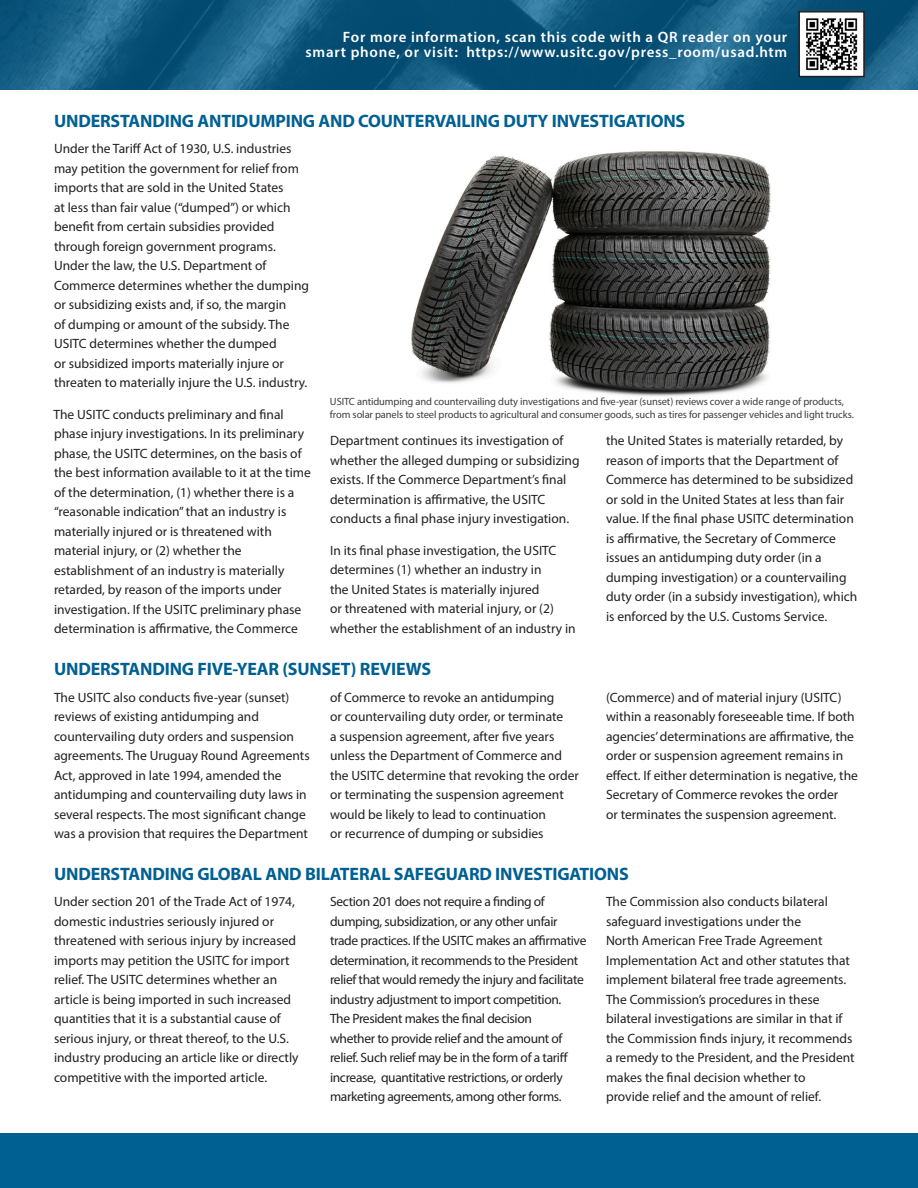
<style>
.page{position:relative;width:918px;height:1188px;background:#fff}
.page>*{position:absolute;margin:0;border:0;box-sizing:border-box;transform-origin:0 0}
.sub_head_span2{font:700 18px "Myriad Pro";letter-spacing:-.01em;color:#006092}
.sub_head_span{font:700 18px "Myriad Pro";letter-spacing:-.01em;color:#006092}
.url{font:600 15px/15px "Myriad Pro";letter-spacing:.05em;color:#fff;text-align:right}
.body_p2{font:13.5px/19.5px "Myriad Pro";color:#231f20}
.body_p2-2{font:13.5px/19.5px "Myriad Pro";letter-spacing:-.025em;color:#231f20}
.t1{font:10.5px/12.6px "Myriad Pro";letter-spacing:-.01em;color:#3e3e3f}
</style>
<div class="page">
<svg style="left:0;top:0;width:918px;height:90px;background:#11597e"></svg>
<img style="left:801px;top:14px;width:61px;height:60px">
<div style="left:798px;top:11px;width:67px;height:66px;border:2px solid #231f20"></div>
<div style="left:0;top:1133px;width:918px;height:55px;background:#006092"></div>
<img style="left:411px;top:151px;width:360px;height:245px">
<p class="url" style="left:306px;top:29px;width:483px">For more information, scan this code with a QR reader on your smart phone, or visit: https://www.usitc.gov/press_room/usad.htm</p>
<h4 class="sub_head_span" style="left:54px;top:109px;width:633px">UNDERSTANDING ANTIDUMPING AND COUNTERVAILING DUTY INVESTIGATIONS</h4>
<h4 class="body_p2" style="left:54px;top:139px;width:257px">Under the Tariff Act of 1930, U.S. industries may petition the government for relief from imports that are sold in the United States<br>at less than fair value (“dumped”) or which benefit from certain subsidies provided through foreign government programs.<br>Under the law, the U.S. Department of Commerce determines whether the dumping or subsidizing exists and, if so, the margin<br>of dumping or amount of the subsidy. The USITC determines whether the dumped<br>or subsidized imports materially injure or threaten to materially injure the U.S. industry.</h4>
<h4 class="body_p2" style="left:53px;top:404px;width:259px">The USITC conducts preliminary and final phase injury investigations. In its preliminary phase, the USITC determines, on the basis of the best information available to it at the time of the determination, (1) whether there is a “reasonable indication” that an industry is materially injured or is threatened with material injury, or (2) whether the establishment of an industry is materially retarded, by reason of the imports under investigation. If the USITC preliminary phase determination is affirmative, the Commerce</h4>
<p class="t1" style="left:330px;top:395px;width:525px">USITC antidumping and countervailing duty investigations and five-year (sunset) reviews cover a wide range of products, from solar panels to steel products to agricultural and consumer goods, such as tires for passenger vehicles and light trucks.</p>
<h4 class="body_p2" style="left:330px;top:431px;width:251px">Department continues its investigation of whether the alleged dumping or subsidizing exists. If the Commerce Department’s final determination is affirmative, the USITC conducts a final phase injury investigation.</h4>
<h4 class="body_p2" style="left:330px;top:540px;width:247px">In its final phase investigation, the USITC determines (1) whether an industry in<br>the United States is materially injured<br>or threatened with material injury, or (2) whether the establishment of an industry in</h4>
<h4 class="body_p2" style="left:606px;top:431px;width:253px">the United States is materially retarded, by reason of imports that the Department of Commerce has determined to be subsidized or sold in the United States at less than fair value. If the final phase USITC determination is affirmative, the Secretary of Commerce issues an antidumping duty order (in a dumping investigation) or a countervailing duty order (in a subsidy investigation), which is enforced by the U.S. Customs Service.</h4>
<h5 class="sub_head_span2" style="left:54px;top:657px;width:379px">UNDERSTANDING FIVE-YEAR (SUNSET) REVIEWS</h5>
<h4 class="body_p2" style="left:54px;top:687px;width:257px">The USITC also conducts five-year (sunset) reviews of existing antidumping and countervailing duty orders and suspension agreements. The Uruguay Round Agreements Act, approved in late 1994, amended the antidumping and countervailing duty laws in several respects. The most significant change was a provision that requires the Department</h4>
<h4 class="body_p2" style="left:330px;top:687px;width:251px">of Commerce to revoke an antidumping<br>or countervailing duty order, or terminate<br>a suspension agreement, after five years unless the Department of Commerce and the USITC determine that revoking the order or terminating the suspension agreement would be likely to lead to continuation<br>or recurrence of dumping or subsidies</h4>
<h4 class="body_p2" style="left:606px;top:687px;width:253px">(Commerce) and of material injury (USITC) within a reasonably foreseeable time. If both agencies’ determinations are affirmative, the order or suspension agreement remains in effect. If either determination is negative, the Secretary of Commerce revokes the order<br>or terminates the suspension agreement.</h4>
<h5 class="sub_head_span2" style="left:54px;top:862px;width:576px">UNDERSTANDING GLOBAL AND BILATERAL SAFEGUARD INVESTIGATIONS</h5>
<h4 class="body_p2" style="left:54px;top:892px;width:246px">Under section 201 of the Trade Act of 1974, domestic industries seriously injured or threatened with serious injury by increased imports may petition the USITC for import relief. The USITC determines whether an article is being imported in such increased quantities that it is a substantial cause of serious injury, or threat thereof, to the U.S. industry producing an article like or directly competitive with the imported article.</h4>
<h4 class="body_p2-2" style="left:330px;top:892px;width:258px">Section 201 does not require a finding of dumping, subsidization, or any other unfair trade practices. If the USITC makes an affirmative determination, it recommends to the President relief that would remedy the injury and facilitate industry adjustment to import competition.<br>The President makes the final decision<br>whether to provide relief and the amount of relief. Such relief may be in the form of a tariff increase, quantitative restrictions, or orderly marketing agreements, among other forms.</h4>
<h4 class="body_p2" style="left:606px;top:892px;width:250px">The Commission also conducts bilateral safeguard investigations under the<br>North American Free Trade Agreement Implementation Act and other statutes that implement bilateral free trade agreements.<br>The Commission’s procedures in these bilateral investigations are similar in that if the Commission finds injury, it recommends a remedy to the President, and the President makes the final decision whether to<br>provide relief and the amount of relief.</h4>
</div>
